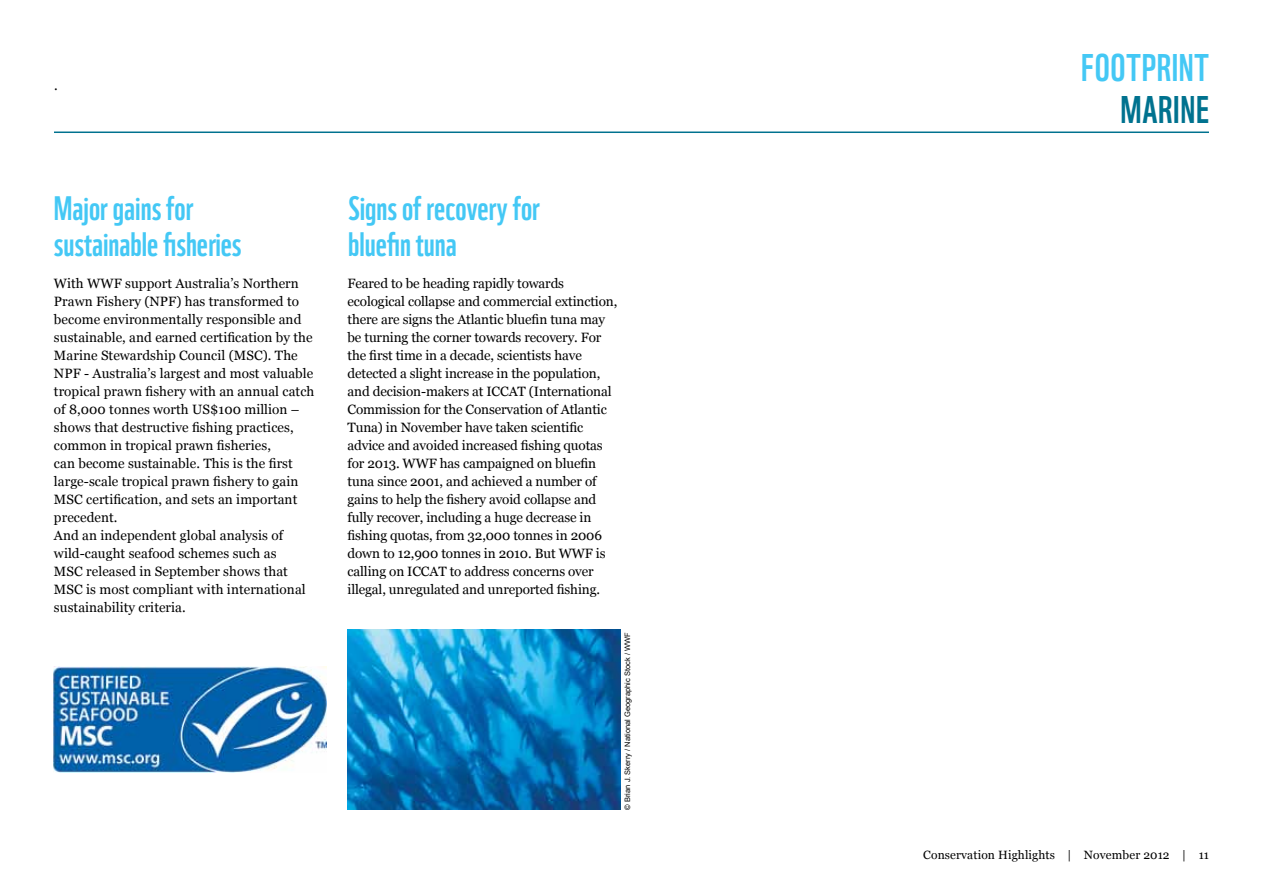
<style>
.page{position:relative;width:1263px;height:893px;background:#fff}
.page>*{position:absolute;margin:0;border:0;box-sizing:border-box;transform-origin:0 0}
.t1{font:37.5px "WWF";color:#44c8f5}
.t2{font:37.5px "WWF";letter-spacing:.02em;color:#00728f}
.t3{font:33px/36px "WWF";color:#44c8f5}
.t4{font:13.5px/18px "Georgia";letter-spacing:-.01em;color:#000}
.t5{font:12px "Georgia";letter-spacing:.01em;color:#000}
.t6{font:7.5px "Arial";color:#000}
</style>
<div class="page">
<hr style="left:54px;top:132px;width:1155px;height:1px;background:#00728f">
<img style="left:348px;top:629px;width:272px;height:181px">
<img style="left:54px;top:667px;width:273px;height:105px">
<p class="t4" style="left:54px;top:77px;width:5px">.</p>
<h2 class="t3" style="left:54px;top:187px;width:189px">Major gains for sustainable fisheries</h2>
<p class="t4" style="left:54px;top:275px;width:262px">With WWF support Australia’s Northern Prawn Fishery (NPF) has transformed to become environmentally responsible and sustainable, and earned certification by the Marine Stewardship Council (MSC). The NPF - Australia’s largest and most valuable tropical prawn fishery with an annual catch of 8,000 tonnes worth US$100 million – shows that destructive fishing practices, common in tropical prawn fisheries,<br>can become sustainable. This is the first large-scale tropical prawn fishery to gain MSC certification, and sets an important precedent.<br>And an independent global analysis of wild-caught seafood schemes such as<br>MSC released in September shows that MSC is most compliant with international sustainability criteria.</p>
<h2 class="t3" style="left:348px;top:187px;width:193px">Signs of recovery for bluefin tuna</h2>
<p class="t4" style="left:348px;top:275px;width:271px">Feared to be heading rapidly towards ecological collapse and commercial extinction, there are signs the Atlantic bluefin tuna may be turning the corner towards recovery. For the first time in a decade, scientists have detected a slight increase in the population, and decision-makers at ICCAT (International Commission for the Conservation of Atlantic Tuna) in November have taken scientific advice and avoided increased fishing quotas for 2013. WWF has campaigned on bluefin tuna since 2001, and achieved a number of gains to help the fishery avoid collapse and fully recover, including a huge decrease in fishing quotas, from 32,000 tonnes in 2006 down to 12,900 tonnes in 2010. But WWF is calling on ICCAT to address concerns over illegal, unregulated and unreported fishing.</p>
<p class="t6" style="left:622px;top:810px;width:179px;rotate:-90deg">© Brian J. Skerry / National Geographic Stock / WWF</p>
<h1 class="t1" style="left:1081px;top:38px;width:113px">footprint</h1>
<h1 class="t2" style="left:1120px;top:80px;width:90px">MARINE</h1>
<p class="t5" style="left:923px;top:847px;width:287px">Conservation Highlights | November 2012 | 11</p>
</div>
